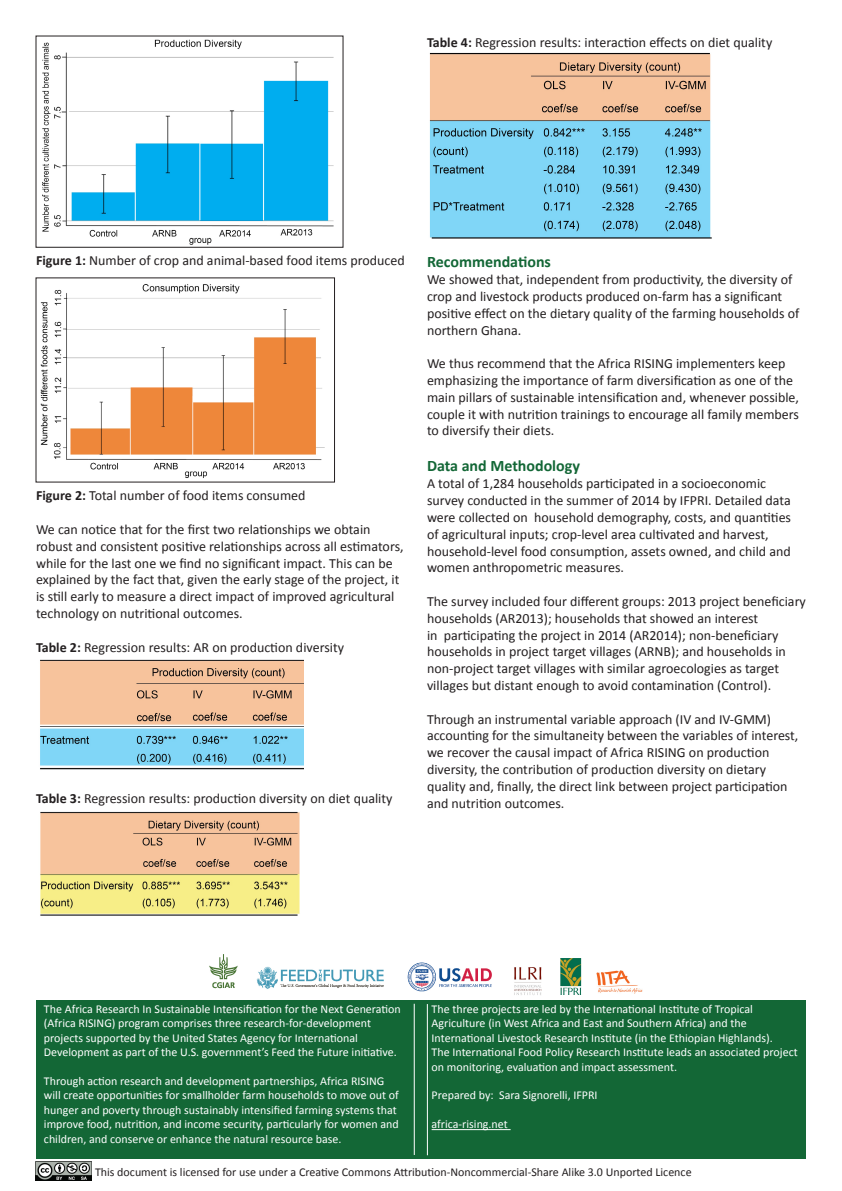
<style>
.page{position:relative;width:842px;height:1191px;background:#fff}
.page>*{position:absolute;margin:0;border:0;box-sizing:border-box;transform-origin:0 0}
.t1{font:700 16px "Calibri";color:#136736}
.t2{font:14px/16.8px "Calibri";color:#231f20}
.t3{font:12px/14.4px "Calibri";color:#fff}
.t4{font:12px "Calibri";color:#231f20}
.s1{font-weight:700}
</style>
<div class="page">
<div style="left:36px;top:999px;width:770px;height:159px;background:#136736"></div>
<hr style="left:432px;top:1129px;width:79px;height:1px;background:#fff">
<img style="left:36px;top:1161px;width:55px;height:19px">
<hr style="left:414px;top:1003px;width:1px;height:152px;background:#fff">
<hr style="left:427px;top:1004px;width:1px;height:151px;background:#fff">
<img style="left:42px;top:39px;width:292px;height:206px">
<img style="left:40px;top:284px;width:285px;height:194px">
<img style="left:40px;top:659px;width:263px;height:111px">
<img style="left:40px;top:811px;width:260px;height:105px">
<img style="left:429px;top:52px;width:283px;height:187px">
<img style="left:209px;top:954px;width:29px;height:35px">
<img style="left:256px;top:966px;width:128px;height:23px">
<img style="left:407px;top:962px;width:84px;height:30px">
<img style="left:596px;top:970px;width:46px;height:23px">
<img style="left:560px;top:958px;width:21px;height:36px">
<img style="left:514px;top:967px;width:28px;height:28px">
<p class="t2" style="left:427px;top:33px;width:347px"><span class="s1">Table 4:</span> Regression results: interaction effects on diet quality</p>
<p class="t2" style="left:36px;top:251px;width:370px"><span class="s1">Figure 1:</span> Number of crop and animal-based food items produced</p>
<p class="t2" style="left:36px;top:487px;width:271px"><span class="s1">Figure 2:</span> Total number of food items consumed</p>
<p class="t2" style="left:36px;top:520px;width:369px">We can notice that for the first two relationships we obtain robust and consistent positive relationships across all estimators, while for the last one we find no significant impact. This can be explained by the fact that, given the early stage of the project, it is still early to measure a direct impact of improved agricultural technology on nutritional outcomes.</p>
<p class="t2" style="left:36px;top:638px;width:310px"><span class="s1">Table 2:</span> Regression results: AR on production diversity</p>
<p class="t2" style="left:36px;top:789px;width:358px"><span class="s1">Table 3:</span> Regression results: production diversity on diet quality</p>
<p class="t1" style="left:427px;top:251px;width:126px">Recommendations</p>
<p class="t2" style="left:427px;top:271px;width:374px">We showed that, independent from productivity, the diversity of crop and livestock products produced on-farm has a significant positive effect on the dietary quality of the farming households of northern Ghana.</p>
<p class="t2" style="left:427px;top:355px;width:374px">We thus recommend that the Africa RISING implementers keep emphasizing the importance of farm diversification as one of the main pillars of sustainable intensification and, whenever possible, couple it with nutrition trainings to encourage all family members to diversify their diets.</p>
<p class="t1" style="left:427px;top:455px;width:155px">Data and Methodology</p>
<p class="t2" style="left:427px;top:475px;width:366px">A total of 1,284 households participated in a socioeconomic survey conducted in the summer of 2014 by IFPRI. Detailed data were collected on household demography, costs, and quantities of agricultural inputs; crop-level area cultivated and harvest, household-level food consumption, assets owned, and child and women anthropometric measures.</p>
<p class="t2" style="left:427px;top:592px;width:380px">The survey included four different groups: 2013 project beneficiary households (AR2013); households that showed an interest<br>in participating the project in 2014 (AR2014); non-beneficiary households in project target villages (ARNB); and households in non-project target villages with similar agroecologies as target villages but distant enough to avoid contamination (Control).</p>
<p class="t2" style="left:427px;top:710px;width:373px">Through an instrumental variable approach (IV and IV-GMM) accounting for the simultaneity between the variables of interest, we recover the causal impact of Africa RISING on production diversity, the contribution of production diversity on dietary quality and, finally, the direct link between project participation and nutrition outcomes.</p>
<p class="t3" style="left:44px;top:1001px;width:358px">The Africa Research In Sustainable Intensification for the Next Generation (Africa RISING) program comprises three research-for-development projects supported by the United States Agency for International Development as part of the U.S. government’s Feed the Future initiative.</p>
<p class="t3" style="left:44px;top:1073px;width:356px">Through action research and development partnerships, Africa RISING will create opportunities for smallholder farm households to move out of hunger and poverty through sustainably intensified farming systems that improve food, nutrition, and income security, particularly for women and children, and conserve or enhance the natural resource base.</p>
<p class="t3" style="left:432px;top:1001px;width:368px">The three projects are led by the International Institute of Tropical Agriculture (in West Africa and East and Southern Africa) and the International Livestock Research Institute (in the Ethiopian Highlands).<br>The International Food Policy Research Institute leads an associated project on monitoring, evaluation and impact assessment.</p>
<p class="t3" style="left:432px;top:1088px;width:168px">Prepared by: Sara Signorelli, IFPRI</p>
<p class="t3" style="left:432px;top:1116px;width:78px">africa-rising.net</p>
<p class="t4" style="left:95px;top:1163px;width:598px">This document is licensed for use under a Creative Commons Attribution-Noncommercial-Share Alike 3.0 Unported Licence</p>
</div>
